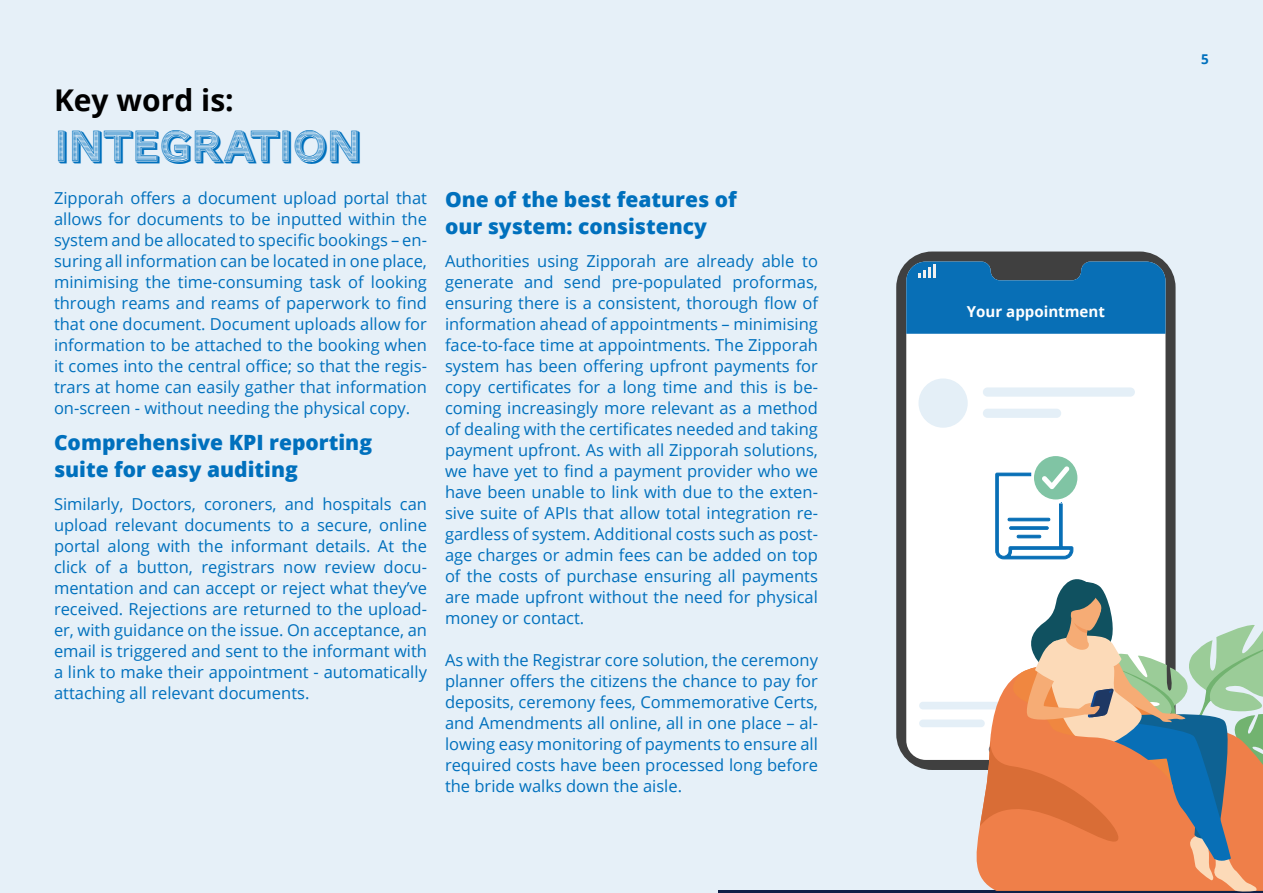
<style>
.page{position:relative;width:1263px;height:893px;background:#e6f0f8}
.page>*{position:absolute;margin:0;border:0;box-sizing:border-box;transform-origin:0 0}
.t1{font:45px "AW Conqueror Std Carved";color:#0070bd}
.t2{font:700 30px "Open Sans";color:#000}
.t3{font:800 21px/27px "Open Sans";color:#0070bd}
.t4{font:16.5px/21px "Open Sans";color:#0070bd;text-align:justify}
.t5{font:700 15.15px "Open Sans";color:#fff}
.t6{font:700 13.5px "Open Sans";color:#0070bd}
</style>
<div class="page">
<hr style="left:719px;top:891px;width:544px;height:2px;background:#102048">
<div style="left:896px;top:252px;width:279px;height:518px;background:#404040;border-radius:36px"></div>
<div style="left:906px;top:334px;width:259px;height:426px;background:#fff"></div>
<svg style="left:906px;top:262px;width:259px;height:72px;background:#106cab"></svg>
<div style="left:918px;top:378px;width:50px;height:50px;background:#e4eff7;border-radius:50%"></div>
<div style="left:919px;top:702px;width:127px;height:7px;background:#e4eff7;border-radius:4px"></div>
<div style="left:919px;top:719px;width:66px;height:8px;background:#e4eff7;border-radius:4px"></div>
<div style="left:983px;top:387px;width:152px;height:10px;background:#e4eff7;border-radius:5px"></div>
<div style="left:983px;top:409px;width:78px;height:9px;background:#e4eff7;border-radius:5px"></div>
<svg style="left:972px;top:663px;width:8px;height:228px"></svg>
<svg style="left:980px;top:571px;width:283px;height:321px;background:#caa68d"></svg>
<div style="left:1034px;top:456px;width:43px;height:43px;background:#80c4a4;border-radius:50%"></div>
<svg style="left:995px;top:466px;width:79px;height:94px;background:#bcdae4"></svg>
<p class="t2" style="left:54px;top:79px;width:181px">Key word is:</p>
<p class="t1" style="left:54px;top:122px;width:309px">INTEGRATION</p>
<p class="t4" style="left:54px;top:187px;width:374px">Zipporah offers a document upload portal that allows for documents to be inputted within the system and be allocated to specific bookings – en&shy;suring all information can be located in one place, minimising the time-consuming task of looking through reams and reams of paperwork to find that one document. Document uploads allow for information to be attached to the booking when it comes into the central office; so that the regis&shy;trars at home can easily gather that information on-screen - without needing the physical copy.</p>
<p class="t3" style="left:54px;top:428px;width:320px">Comprehensive KPI reporting suite for easy auditing</p>
<p class="t4" style="left:54px;top:493px;width:374px">Similarly, Doctors, coroners, and hospitals can upload relevant documents to a secure, online portal along with the informant details. At the click of a button, registrars now review docu&shy;mentation and can accept or reject what they’ve received. Rejections are returned to the upload&shy;er, with guidance on the issue. On acceptance, an email is triggered and sent to the informant with a link to make their appointment - automatically attaching all relevant documents.</p>
<p class="t3" style="left:445px;top:185px;width:293px">One of the best features of our system: consistency</p>
<p class="t4" style="left:445px;top:250px;width:374px">Authorities using Zipporah are already able to generate and send pre-populated proformas, ensuring there is a consistent, thorough flow of information ahead of appointments – minimising face-to-face time at appointments. The Zipporah system has been offering upfront payments for copy certificates for a long time and this is be&shy;coming increasingly more relevant as a method of dealing with the certificates needed and taking payment upfront. As with all Zipporah solutions, we have yet to find a payment provider who we have been unable to link with due to the exten&shy;sive suite of APIs that allow total integration re&shy;gardless of system. Additional costs such as post&shy;age charges or admin fees can be added on top of the costs of purchase ensuring all payments are made upfront without the need for physical money or contact.</p>
<p class="t4" style="left:445px;top:649px;width:374px">As with the Registrar core solution, the ceremony planner offers the citizens the chance to pay for deposits, ceremony fees, Commemorative Certs, and Amendments all online, all in one place – al&shy;lowing easy monitoring of payments to ensure all required costs have been processed long before the bride walks down the aisle.</p>
<p class="t5" style="left:967px;top:301px;width:140px">Your appointment</p>
<p class="t6" style="left:1201px;top:50px;width:9px">5</p>
</div>
